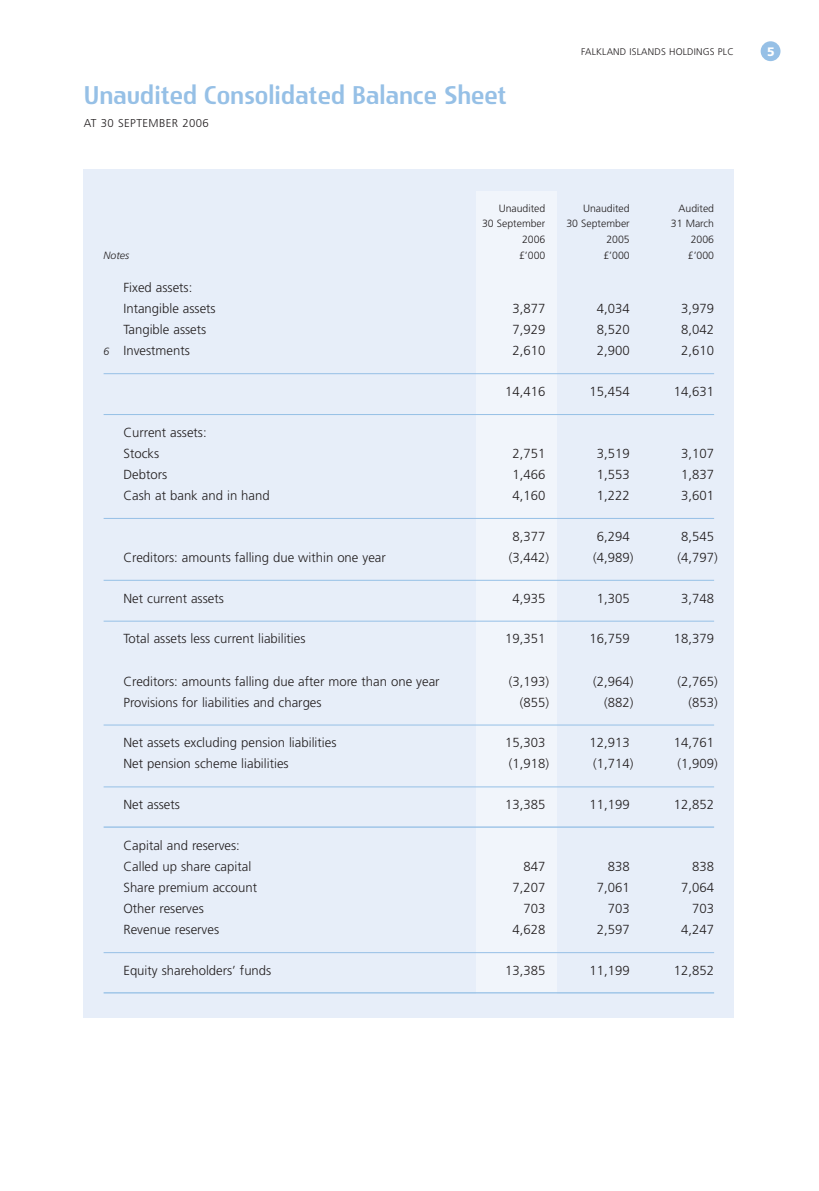
<style>
.page{position:relative;width:819px;height:1191px;background:#fff}
.page>*{position:absolute;margin:0;border:0;box-sizing:border-box;transform-origin:0 0}
.t1{font:24.5px "Storm Sans";color:#96c0e6}
.t2{font:300 13.12px/21px "Frutiger";color:#231f20}
.t3{font:900 12.25px "Frutiger";color:#fff}
.t4{font:300 11.38px "Frutiger";letter-spacing:.035em;color:#231f20}
.t5{font:300 10.5px "Frutiger";color:#231f20}
.t6{font:italic 300 10.5px "Frutiger";color:#231f20}
.t7{font:300 9.62px "Frutiger";letter-spacing:.015em;color:#231f20}
.s1{font-style:italic;font-size:10.5px}
</style>
<div class="page">
<div style="left:760px;top:41px;width:20px;height:20px;background:#96c0e6;border-radius:50%"></div>
<div style="left:84px;top:169px;width:650px;height:849px;background:#e7eef9"></div>
<div style="left:476px;top:191px;width:80px;height:802px;background:#f1f5fb"></div>
<hr style="left:104px;top:373px;width:610px;height:1px;background:#96c0e6">
<hr style="left:104px;top:414px;width:610px;height:1px;background:#96c0e6">
<hr style="left:104px;top:518px;width:610px;height:1px;background:#96c0e6">
<hr style="left:104px;top:580px;width:610px;height:1px;background:#96c0e6">
<hr style="left:104px;top:621px;width:610px;height:1px;background:#96c0e6">
<hr style="left:104px;top:724px;width:610px;height:1px;background:#96c0e6">
<hr style="left:104px;top:786px;width:610px;height:1px;background:#96c0e6">
<hr style="left:104px;top:826px;width:610px;height:1px;background:#96c0e6">
<hr style="left:104px;top:952px;width:610px;height:1px;background:#96c0e6">
<hr style="left:104px;top:992px;width:610px;height:1px;background:#96c0e6">
<h1 class="t1" style="left:84px;top:84px;width:424px">Unaudited Consolidated Balance Sheet</h1>
<p class="t4" style="left:84px;top:118px;width:126px">AT 30 SEPTEMBER 2006</p>
<p class="t7" style="left:581px;top:48px;width:154px">FALKLAND ISLANDS HOLDINGS PLC</p>
<p class="t3" style="left:767px;top:46px;width:9px">5</p>
<p class="t5" style="left:498px;top:204px;width:48px">Unaudited</p>
<p class="t5" style="left:583px;top:204px;width:48px">Unaudited</p>
<p class="t5" style="left:678px;top:204px;width:37px">Audited</p>
<p class="t5" style="left:482px;top:219px;width:65px">30 September</p>
<p class="t5" style="left:566px;top:219px;width:65px">30 September</p>
<p class="t5" style="left:670px;top:219px;width:45px">31 March</p>
<p class="t5" style="left:522px;top:235px;width:25px">2006</p>
<p class="t5" style="left:606px;top:235px;width:25px">2005</p>
<p class="t5" style="left:690px;top:235px;width:25px">2006</p>
<p class="t6" style="left:104px;top:251px;width:27px">Notes</p>
<p class="t5" style="left:519px;top:251px;width:28px">£’000</p>
<p class="t5" style="left:603px;top:251px;width:28px">£’000</p>
<p class="t5" style="left:687px;top:251px;width:28px">£’000</p>
<p class="t2" style="left:123px;top:278px;width:94px">Fixed assets:<br>Intangible assets</p>
<p class="t2" style="left:512px;top:299px;width:34px">3,877</p>
<p class="t2" style="left:597px;top:299px;width:34px">4,034</p>
<p class="t2" style="left:681px;top:299px;width:34px">3,979</p>
<p class="t2" style="left:123px;top:320px;width:84px">Tangible assets</p>
<p class="t2" style="left:512px;top:320px;width:34px">7,929</p>
<p class="t2" style="left:597px;top:320px;width:34px">8,520</p>
<p class="t2" style="left:681px;top:320px;width:34px">8,042</p>
<p class="t2" style="left:104px;top:341px;width:88px"><span class="s1">6</span> Investments</p>
<p class="t2" style="left:512px;top:341px;width:34px">2,610</p>
<p class="t2" style="left:597px;top:341px;width:34px">2,900</p>
<p class="t2" style="left:681px;top:341px;width:34px">2,610</p>
<p class="t2" style="left:505px;top:382px;width:42px">14,416</p>
<p class="t2" style="left:589px;top:382px;width:42px">15,454</p>
<p class="t2" style="left:674px;top:382px;width:42px">14,631</p>
<p class="t2" style="left:123px;top:423px;width:85px">Current assets:<br>Stocks</p>
<p class="t2" style="left:512px;top:444px;width:34px">2,751</p>
<p class="t2" style="left:597px;top:444px;width:34px">3,519</p>
<p class="t2" style="left:681px;top:444px;width:34px">3,107</p>
<p class="t2" style="left:123px;top:465px;width:45px">Debtors</p>
<p class="t2" style="left:512px;top:465px;width:34px">1,466</p>
<p class="t2" style="left:597px;top:465px;width:34px">1,553</p>
<p class="t2" style="left:681px;top:465px;width:34px">1,837</p>
<p class="t2" style="left:123px;top:486px;width:148px">Cash at bank and in hand</p>
<p class="t2" style="left:512px;top:486px;width:34px">4,160</p>
<p class="t2" style="left:597px;top:486px;width:34px">1,222</p>
<p class="t2" style="left:681px;top:486px;width:34px">3,601</p>
<p class="t2" style="left:512px;top:527px;width:34px">8,377</p>
<p class="t2" style="left:597px;top:527px;width:34px">6,294</p>
<p class="t2" style="left:681px;top:527px;width:34px">8,545</p>
<p class="t2" style="left:123px;top:548px;width:264px">Creditors: amounts falling due within one year</p>
<p class="t2" style="left:509px;top:548px;width:42px">(3,442)</p>
<p class="t2" style="left:593px;top:548px;width:42px">(4,989)</p>
<p class="t2" style="left:677px;top:548px;width:42px">(4,797)</p>
<p class="t2" style="left:123px;top:588px;width:102px">Net current assets</p>
<p class="t2" style="left:512px;top:588px;width:34px">4,935</p>
<p class="t2" style="left:597px;top:588px;width:34px">1,305</p>
<p class="t2" style="left:681px;top:588px;width:34px">3,748</p>
<p class="t2" style="left:123px;top:629px;width:184px">Total assets less current liabilities</p>
<p class="t2" style="left:505px;top:629px;width:42px">19,351</p>
<p class="t2" style="left:589px;top:629px;width:42px">16,759</p>
<p class="t2" style="left:674px;top:629px;width:42px">18,379</p>
<p class="t2" style="left:123px;top:671px;width:317px">Creditors: amounts falling due after more than one year</p>
<p class="t2" style="left:509px;top:671px;width:42px">(3,193)</p>
<p class="t2" style="left:593px;top:671px;width:42px">(2,964)</p>
<p class="t2" style="left:677px;top:671px;width:42px">(2,765)</p>
<p class="t2" style="left:123px;top:692px;width:200px">Provisions for liabilities and charges</p>
<p class="t2" style="left:520px;top:692px;width:31px">(855)</p>
<p class="t2" style="left:604px;top:692px;width:31px">(882)</p>
<p class="t2" style="left:688px;top:692px;width:31px">(853)</p>
<p class="t2" style="left:123px;top:733px;width:214px">Net assets excluding pension liabilities</p>
<p class="t2" style="left:505px;top:733px;width:42px">15,303</p>
<p class="t2" style="left:589px;top:733px;width:42px">12,913</p>
<p class="t2" style="left:674px;top:733px;width:42px">14,761</p>
<p class="t2" style="left:123px;top:754px;width:167px">Net pension scheme liabilities</p>
<p class="t2" style="left:509px;top:754px;width:42px">(1,918)</p>
<p class="t2" style="left:593px;top:754px;width:42px">(1,714)</p>
<p class="t2" style="left:677px;top:754px;width:42px">(1,909)</p>
<p class="t2" style="left:123px;top:795px;width:58px">Net assets</p>
<p class="t2" style="left:505px;top:795px;width:42px">13,385</p>
<p class="t2" style="left:589px;top:795px;width:42px">11,199</p>
<p class="t2" style="left:674px;top:795px;width:42px">12,852</p>
<p class="t2" style="left:123px;top:836px;width:129px">Capital and reserves:<br>Called up share capital</p>
<p class="t2" style="left:523px;top:857px;width:23px">847</p>
<p class="t2" style="left:607px;top:857px;width:23px">838</p>
<p class="t2" style="left:692px;top:857px;width:23px">838</p>
<p class="t2" style="left:123px;top:878px;width:135px">Share premium account</p>
<p class="t2" style="left:512px;top:878px;width:34px">7,207</p>
<p class="t2" style="left:597px;top:878px;width:34px">7,061</p>
<p class="t2" style="left:681px;top:878px;width:34px">7,064</p>
<p class="t2" style="left:123px;top:899px;width:82px">Other reserves</p>
<p class="t2" style="left:523px;top:899px;width:23px">703</p>
<p class="t2" style="left:607px;top:899px;width:23px">703</p>
<p class="t2" style="left:692px;top:899px;width:23px">703</p>
<p class="t2" style="left:123px;top:920px;width:97px">Revenue reserves</p>
<p class="t2" style="left:512px;top:920px;width:34px">4,628</p>
<p class="t2" style="left:597px;top:920px;width:34px">2,597</p>
<p class="t2" style="left:681px;top:920px;width:34px">4,247</p>
<p class="t2" style="left:123px;top:961px;width:149px">Equity shareholders’ funds</p>
<p class="t2" style="left:505px;top:961px;width:42px">13,385</p>
<p class="t2" style="left:589px;top:961px;width:42px">11,199</p>
<p class="t2" style="left:674px;top:961px;width:42px">12,852</p>
</div>
